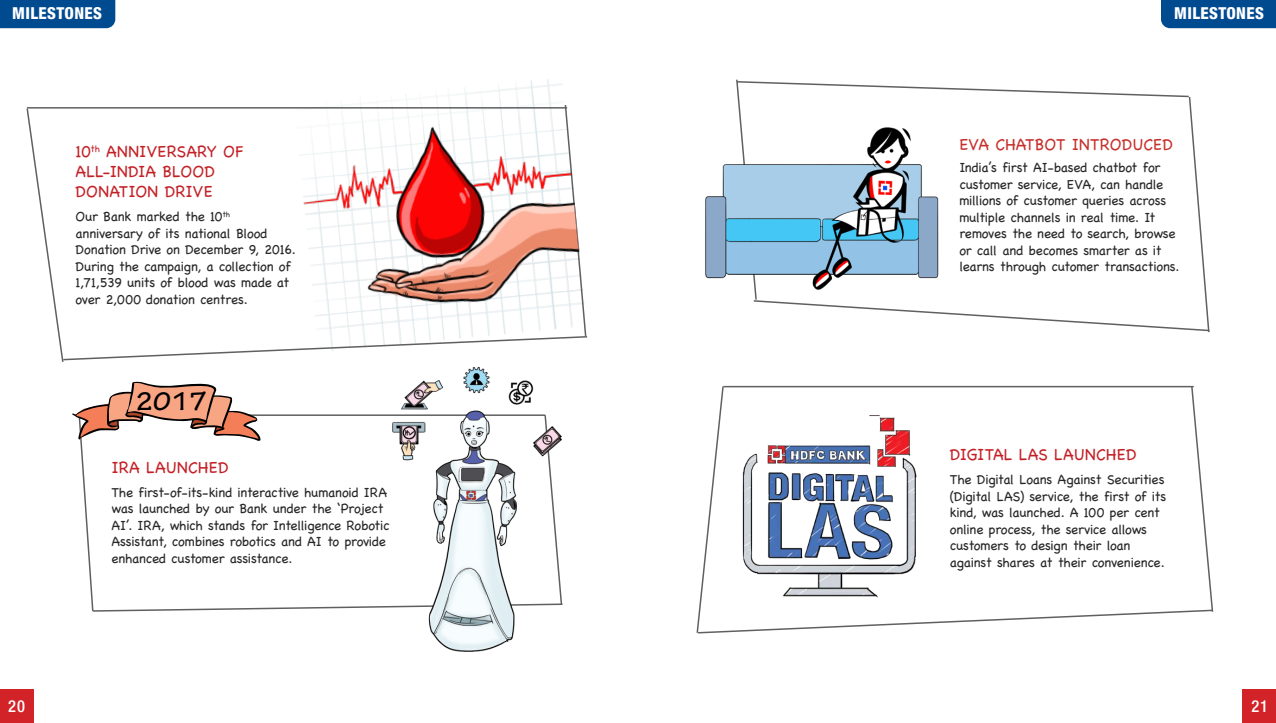
<style>
.page{position:relative;width:1276px;height:723px;background:#fff}
.page>*{position:absolute;margin:0;border:0;box-sizing:border-box;transform-origin:0 0}
.t1{font:700 27.45px "Tekton Pro";color:#000}
.t2{font:16.5px/19.8px "Chalkboard";letter-spacing:.01em;color:#c42127}
.t3{font:800 condensed 16.5px "Helvetica Neue LT Std";letter-spacing:.025em;color:#fff}
.t4{font:16.5px "Chalkboard";letter-spacing:.005em;color:#c6312c}
.t5{font:500 condensed 16.5px "Helvetica Neue LT Std";color:#fff}
.t6{font:13.5px/16.5px "Chalkboard";letter-spacing:-.02em;color:#292829}
</style>
<div class="page">
<div style="left:0;top:690px;width:33px;height:33px;background:#d22328"></div>
<div style="left:1242px;top:690px;width:34px;height:33px;background:#d22328"></div>
<div style="left:0;top:0;width:115px;height:28px;background:#004b8f"></div>
<div style="left:1161px;top:0;width:115px;height:28px;background:#004b8f"></div>
<svg style="left:26px;top:107px;width:268px;height:255px"></svg>
<img style="left:294px;top:79px;width:294px;height:272px">
<svg style="left:72px;top:381px;width:491px;height:231px"></svg>
<img style="left:386px;top:367px;width:176px;height:285px">
<svg style="left:736px;top:79px;width:474px;height:254px"></svg>
<img style="left:705px;top:103px;width:239px;height:197px">
<svg style="left:696px;top:385px;width:518px;height:249px"></svg>
<img style="left:739px;top:416px;width:203px;height:187px">
<p class="t3" style="left:12px;top:3px;width:91px">MILESTONES</p>
<p class="t3" style="left:1174px;top:3px;width:91px">MILESTONES</p>
<p class="t2" style="left:76px;top:142px;width:170px">10<sup>th</sup> ANNIVERSARY OF<br>ALL-INDIA BLOOD<br>DONATION DRIVE</p>
<p class="t6" style="left:76px;top:208px;width:222px">Our Bank marked the 10<sup>th </sup>anniversary of its national Blood<br>Donation Drive on December 9, 2016.<br>During the campaign, a collection of<br>1,71,539 units of blood was made at over 2,000 donation centres.</p>
<h1 class="t1" style="left:136px;top:385px;width:73px">2017</h1>
<p class="t2" style="left:111px;top:457px;width:119px">IRA LAUNCHED</p>
<p class="t6" style="left:111px;top:484px;width:280px">The first-of-its-kind interactive humanoid IRA was launched by our Bank under the ‘Project AI’. IRA, which stands for Intelligence Robotic Assistant, combines robotics and AI to provide enhanced customer assistance.</p>
<p class="t4" style="left:959px;top:134px;width:215px">EVA CHATBOT INTRODUCED</p>
<p class="t6" style="left:959px;top:159px;width:222px">India’s first AI-based chatbot for customer service, EVA, can handle millions of customer queries across multiple channels in real time. It removes the need to search, browse or call and becomes smarter as it learns through cutomer transactions.</p>
<p class="t2" style="left:950px;top:444px;width:188px">DIGITAL LAS LAUNCHED</p>
<p class="t6" style="left:950px;top:471px;width:218px">The Digital Loans Against Securities (Digital LAS) service, the first of its kind, was launched. A 100 per cent online process, the service allows customers to design their loan against shares at their convenience.</p>
<p class="t5" style="left:8px;top:696px;width:18px">20</p>
<p class="t5" style="left:1251px;top:696px;width:18px">21</p>
</div>
